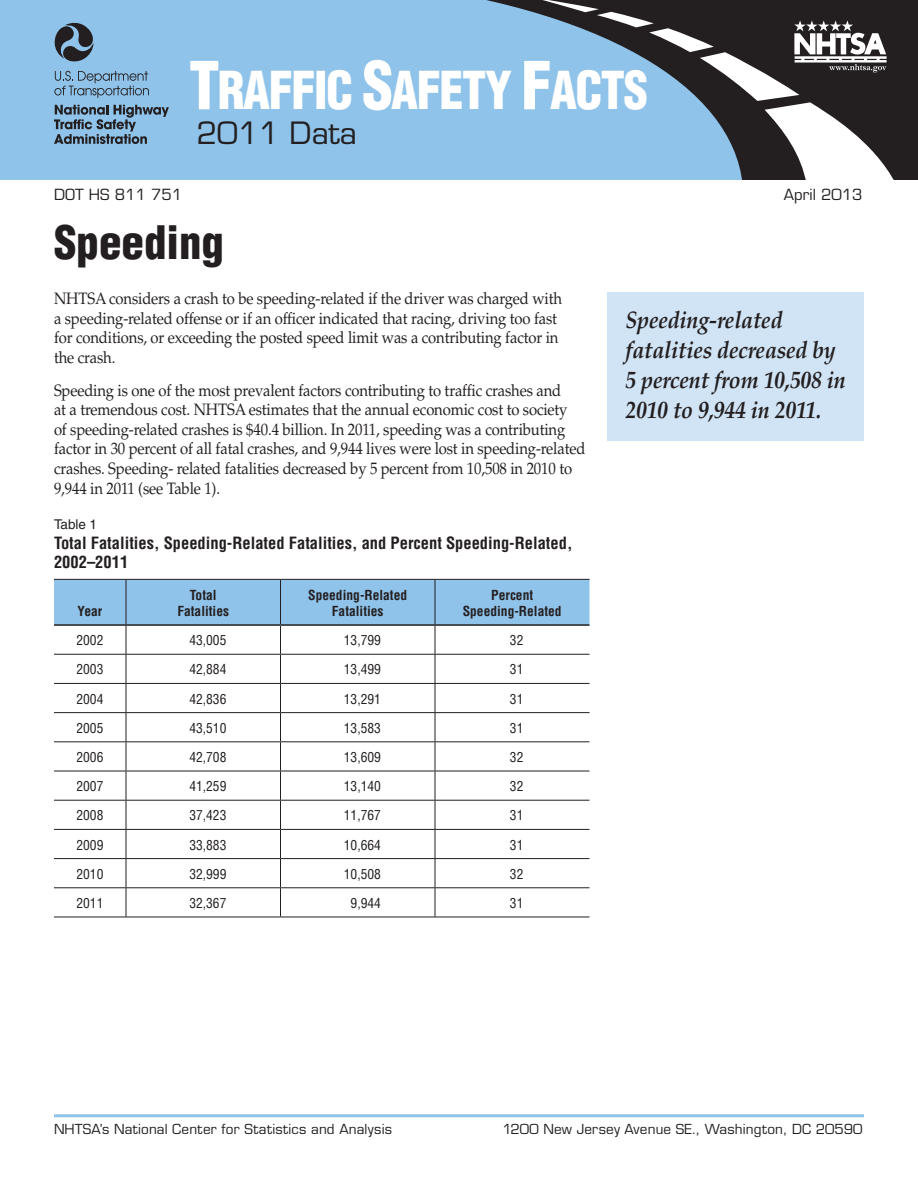
<style>
.page{position:relative;width:918px;height:1188px;background:#fff}
.page>*{position:absolute;margin:0;border:0;box-sizing:border-box;transform-origin:0 0}
.t1{font:900 condensed 51px "Helvetica LT Std";letter-spacing:-.03em;color:#fff;scale:.95 1}
.t2{font:900 condensed 45px "Helvetica LT Std";color:#231f20}
.t3{font:30px "Eurostile LT Std";color:#231f20}
.Pull_Quote{font:italic 700 24px/30px "Palatino LT Std";letter-spacing:-.01em;color:#231f20;scale:.9 1}
.Body{font:16.5px/19.5px "Palatino LT Std";letter-spacing:-.01em;color:#231f20;scale:.9 1}
.Table___Figure_Title{font:700 condensed 16.5px/19.5px "Helvetica LT Std";color:#231f20}
.t4{font:15px "Eurostile LT Std";color:#231f20}
.Table_text{font:condensed 13.5px "Helvetica LT Std";color:#231f20}
.t5{font:13.5px "Eurostile LT Std";letter-spacing:.015em;color:#231f20}
.Table_Head{font:700 condensed 13.5px/16.5px "Helvetica LT Std";color:#231f20;text-align:center}
.Table___Figure_Numbe{font:13.5px "Helvetica LT Std";letter-spacing:-.01em;color:#231f20}
.s1{font-size:64.5px}
</style>
<div class="page">
<hr style="left:54px;top:1114px;width:810px;height:3px;background:#90c3ea">
<div style="left:0;top:0;width:918px;height:180px;background:#90c3ea"></div>
<svg style="left:486px;top:0;width:432px;height:180px"></svg>
<svg style="left:529px;top:0;width:367px;height:180px"></svg>
<svg style="left:54px;top:105px;width:115px;height:39px"></svg>
<svg style="left:54px;top:71px;width:95px;height:27px"></svg>
<svg style="left:54px;top:22px;width:40px;height:40px"></svg>
<svg style="left:54px;top:580px;width:536px;height:337px"></svg>
<hr style="left:54px;top:917px;width:72px;height:1px;background:#231f20">
<hr style="left:126px;top:917px;width:154px;height:1px;background:#231f20">
<hr style="left:280px;top:917px;width:155px;height:1px;background:#231f20">
<hr style="left:435px;top:917px;width:155px;height:1px;background:#231f20">
<hr style="left:54px;top:579px;width:72px;height:1px;background:#231f20">
<hr style="left:126px;top:579px;width:154px;height:1px;background:#231f20">
<hr style="left:126px;top:580px;width:1px;height:44px;background:#231f20">
<hr style="left:280px;top:579px;width:155px;height:1px;background:#231f20">
<hr style="left:280px;top:580px;width:1px;height:44px;background:#231f20">
<hr style="left:435px;top:579px;width:155px;height:1px;background:#231f20">
<hr style="left:435px;top:580px;width:1px;height:44px;background:#231f20">
<hr style="left:54px;top:624px;width:72px;height:2px;background:#231f20">
<hr style="left:126px;top:624px;width:154px;height:2px;background:#231f20">
<hr style="left:280px;top:624px;width:155px;height:2px;background:#231f20">
<hr style="left:435px;top:624px;width:155px;height:2px;background:#231f20">
<div style="left:608px;top:292px;width:256px;height:149px;background:#d1e4f5"></div>
<h1 class="t1" style="left:189px;top:58px;width:485px"><span class="s1">T</span>RAFFIC <span class="s1">S</span>AFETY <span class="s1">F</span>ACTS</h1>
<h3 class="t3" style="left:196px;top:115px;width:162px">2011 Data</h3>
<p class="t4" style="left:54px;top:186px;width:130px">DOT HS 811 751</p>
<p class="t4" style="left:784px;top:186px;width:80px">April 2013</p>
<h1 class="t2" style="left:54px;top:214px;width:172px">Speeding</h1>
<p class="Body" style="left:54px;top:289px;width:566px">NHTSA considers a crash to be speeding-related if the driver was charged with a speeding-related offense or if an officer indicated that racing, driving too fast for conditions, or exceeding the posted speed limit was a contributing factor in the crash.</p>
<p class="Body" style="left:54px;top:381px;width:592px">Speeding is one of the most prevalent factors contributing to traffic crashes and<br>at a tremendous cost. NHTSA estimates that the annual economic cost to society<br>of speeding-related crashes is $40.4 billion. In 2011, speeding was a contributing factor in 30 percent of all fatal crashes, and 9,944 lives were lost in speeding-related crashes. Speeding- related fatalities decreased by 5 percent from 10,508 in 2010 to 9,944 in 2011 (see Table 1).</p>
<p class="Table___Figure_Numbe" style="left:54px;top:517px;width:45px">Table 1</p>
<p class="Table___Figure_Title" style="left:54px;top:533px;width:520px">Total Fatalities, Speeding-Related Fatalities, and Percent Speeding-Related,<br>2002–2011</p>
<p class="Table_Head" style="left:78px;top:603px;width:26px">Year</p>
<p class="Pull_Quote" style="left:626px;top:305px;width:246px">Speeding-related fatalities decreased by<br>5 percent from 10,508 in<br>2010 to 9,944 in 2011.</p>
<p class="Table_Head" style="left:177px;top:586px;width:53px">Total<br>Fatalities</p>
<p class="Table_Head" style="left:308px;top:586px;width:101px">Speeding-Related<br>Fatalities</p>
<p class="Table_Head" style="left:463px;top:586px;width:101px">Percent<br>Speeding-Related</p>
<p class="Table_text" style="left:76px;top:632px;width:28px">2002</p>
<p class="Table_text" style="left:189px;top:632px;width:39px">43,005</p>
<p class="Table_text" style="left:344px;top:632px;width:39px">13,799</p>
<p class="Table_text" style="left:510px;top:632px;width:15px">32</p>
<p class="Table_text" style="left:76px;top:661px;width:28px">2003</p>
<p class="Table_text" style="left:189px;top:661px;width:39px">42,884</p>
<p class="Table_text" style="left:344px;top:661px;width:39px">13,499</p>
<p class="Table_text" style="left:510px;top:661px;width:15px">31</p>
<p class="Table_text" style="left:76px;top:690px;width:28px">2004</p>
<p class="Table_text" style="left:189px;top:690px;width:39px">42,836</p>
<p class="Table_text" style="left:344px;top:690px;width:39px">13,291</p>
<p class="Table_text" style="left:510px;top:690px;width:15px">31</p>
<p class="Table_text" style="left:76px;top:719px;width:28px">2005</p>
<p class="Table_text" style="left:189px;top:719px;width:39px">43,510</p>
<p class="Table_text" style="left:344px;top:719px;width:39px">13,583</p>
<p class="Table_text" style="left:510px;top:719px;width:15px">31</p>
<p class="Table_text" style="left:76px;top:749px;width:28px">2006</p>
<p class="Table_text" style="left:189px;top:749px;width:39px">42,708</p>
<p class="Table_text" style="left:344px;top:749px;width:39px">13,609</p>
<p class="Table_text" style="left:510px;top:749px;width:15px">32</p>
<p class="Table_text" style="left:76px;top:778px;width:28px">2007</p>
<p class="Table_text" style="left:189px;top:778px;width:39px">41,259</p>
<p class="Table_text" style="left:344px;top:778px;width:39px">13,140</p>
<p class="Table_text" style="left:510px;top:778px;width:15px">32</p>
<p class="Table_text" style="left:76px;top:807px;width:28px">2008</p>
<p class="Table_text" style="left:189px;top:807px;width:39px">37,423</p>
<p class="Table_text" style="left:344px;top:807px;width:39px">11,767</p>
<p class="Table_text" style="left:510px;top:807px;width:15px">31</p>
<p class="Table_text" style="left:76px;top:836px;width:28px">2009</p>
<p class="Table_text" style="left:189px;top:836px;width:39px">33,883</p>
<p class="Table_text" style="left:344px;top:836px;width:39px">10,664</p>
<p class="Table_text" style="left:510px;top:836px;width:15px">31</p>
<p class="Table_text" style="left:76px;top:865px;width:28px">2010</p>
<p class="Table_text" style="left:189px;top:865px;width:39px">32,999</p>
<p class="Table_text" style="left:344px;top:865px;width:39px">10,508</p>
<p class="Table_text" style="left:510px;top:865px;width:15px">32</p>
<p class="Table_text" style="left:76px;top:895px;width:28px">2011</p>
<p class="Table_text" style="left:189px;top:895px;width:39px">32,367</p>
<p class="Table_text" style="left:351px;top:895px;width:32px">9,944</p>
<p class="Table_text" style="left:510px;top:895px;width:15px">31</p>
<p class="t5" style="left:54px;top:1121px;width:340px">NHTSA’s National Center for Statistics and Analysis</p>
<p class="t5" style="left:502px;top:1121px;width:361px">1200 New Jersey Avenue SE., Washington, DC 20590</p>
</div>
